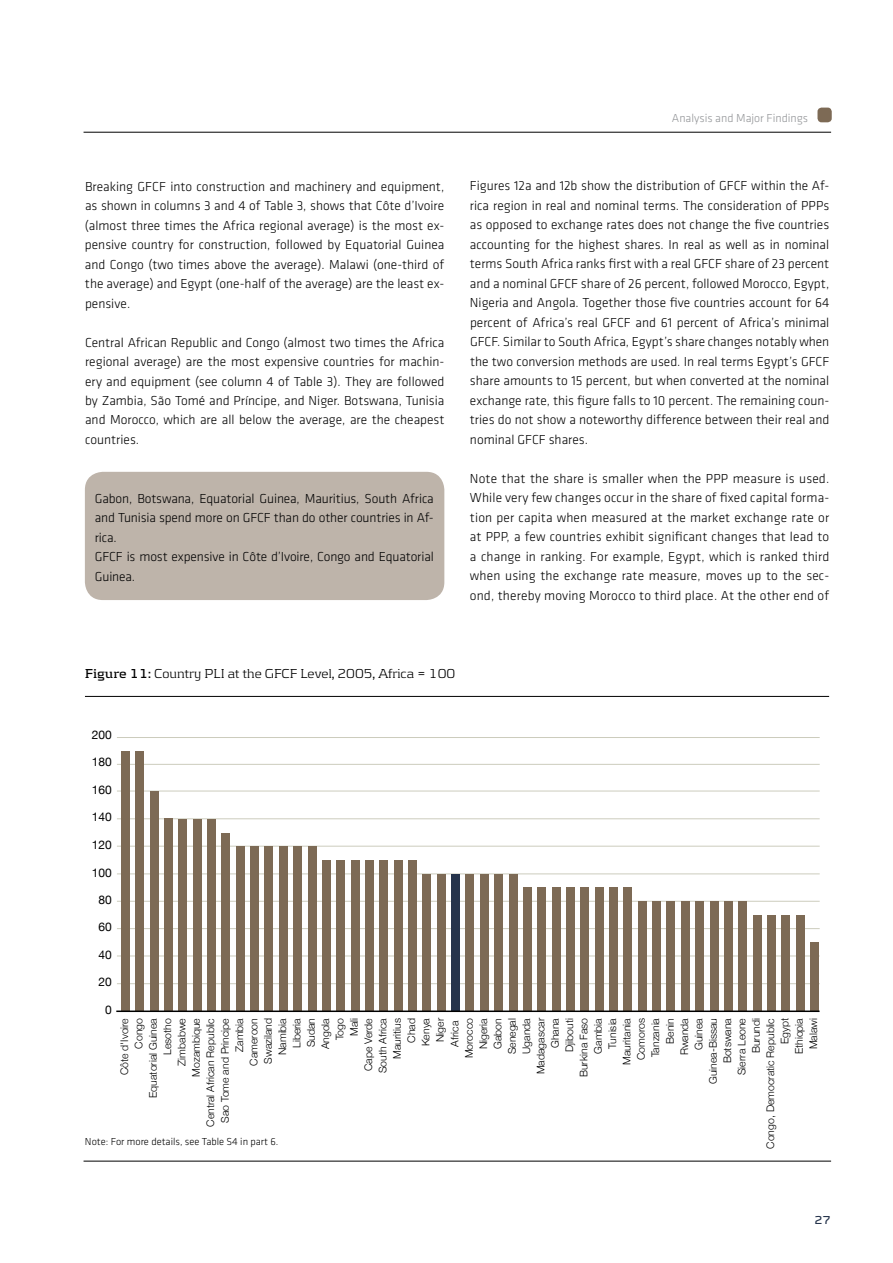
<style>
.page{position:relative;width:893px;height:1263px;background:#fff}
.page>*{position:absolute;margin:0;border:0;box-sizing:border-box;transform-origin:0 0}
.t1{font:300 13.5px/19.5px "Klavika";color:#000;text-align:justify}
.t2{font:300 13.5px "Kontrapunkt";color:#000}
.t3{font:12px "Helvetica Neue";color:#000}
.t4{font:300 12px "Klavika";color:#939598}
.t5{font:700 12px "Kontrapunkt";color:#26344c}
.t6{font:300 10.5px/14.4px "Helvetica Neue";color:#000;text-align:right}
.t7{font:300 10.5px "Klavika";color:#000}
.s1{font-weight:700}
</style>
<div class="page">
<hr style="left:84px;top:1161px;width:747px;height:1px;background:#000">
<hr style="left:84px;top:132px;width:747px;height:1px;background:#000">
<div style="left:817px;top:108px;width:15px;height:14px;background:#7d6a55;border-radius:4px"></div>
<div style="left:85px;top:472px;width:359px;height:128px;background:#beb4aa;border-radius:18px"></div>
<hr style="left:85px;top:696px;width:744px;height:1px;background:#000">
<hr style="left:117px;top:983px;width:702px;height:1px;background:#ccccbd">
<hr style="left:117px;top:955px;width:702px;height:1px;background:#ccccbd">
<hr style="left:117px;top:928px;width:702px;height:1px;background:#ccccbd">
<hr style="left:117px;top:901px;width:702px;height:1px;background:#ccccbd">
<hr style="left:117px;top:873px;width:702px;height:1px;background:#ccccbd">
<hr style="left:117px;top:846px;width:702px;height:1px;background:#ccccbd">
<hr style="left:117px;top:818px;width:702px;height:1px;background:#ccccbd">
<hr style="left:117px;top:791px;width:702px;height:1px;background:#ccccbd">
<hr style="left:117px;top:764px;width:702px;height:1px;background:#ccccbd">
<hr style="left:117px;top:737px;width:702px;height:1px;background:#ccccbd">
<div style="left:121px;top:751px;width:9px;height:260px;background:#7d6a55"></div>
<div style="left:136px;top:751px;width:8px;height:260px;background:#7d6a55"></div>
<div style="left:150px;top:791px;width:8px;height:220px;background:#7d6a55"></div>
<div style="left:164px;top:819px;width:9px;height:192px;background:#7d6a55"></div>
<div style="left:179px;top:819px;width:8px;height:192px;background:#7d6a55"></div>
<div style="left:193px;top:819px;width:8px;height:192px;background:#7d6a55"></div>
<div style="left:207px;top:819px;width:9px;height:192px;background:#7d6a55"></div>
<div style="left:222px;top:833px;width:8px;height:178px;background:#7d6a55"></div>
<div style="left:236px;top:846px;width:8px;height:165px;background:#7d6a55"></div>
<div style="left:250px;top:846px;width:9px;height:165px;background:#7d6a55"></div>
<div style="left:265px;top:846px;width:8px;height:165px;background:#7d6a55"></div>
<div style="left:279px;top:846px;width:9px;height:165px;background:#7d6a55"></div>
<div style="left:293px;top:846px;width:9px;height:165px;background:#7d6a55"></div>
<div style="left:308px;top:846px;width:8px;height:165px;background:#7d6a55"></div>
<div style="left:322px;top:860px;width:9px;height:151px;background:#7d6a55"></div>
<div style="left:336px;top:860px;width:9px;height:151px;background:#7d6a55"></div>
<div style="left:351px;top:860px;width:8px;height:151px;background:#7d6a55"></div>
<div style="left:365px;top:860px;width:9px;height:151px;background:#7d6a55"></div>
<div style="left:380px;top:860px;width:8px;height:151px;background:#7d6a55"></div>
<div style="left:394px;top:860px;width:8px;height:151px;background:#7d6a55"></div>
<div style="left:408px;top:860px;width:9px;height:151px;background:#7d6a55"></div>
<div style="left:423px;top:874px;width:8px;height:137px;background:#7d6a55"></div>
<div style="left:437px;top:874px;width:8px;height:137px;background:#7d6a55"></div>
<div style="left:451px;top:874px;width:9px;height:137px;background:#26344c"></div>
<div style="left:466px;top:874px;width:8px;height:137px;background:#7d6a55"></div>
<div style="left:480px;top:874px;width:9px;height:137px;background:#7d6a55"></div>
<div style="left:494px;top:874px;width:9px;height:137px;background:#7d6a55"></div>
<div style="left:509px;top:874px;width:8px;height:137px;background:#7d6a55"></div>
<div style="left:523px;top:888px;width:9px;height:123px;background:#7d6a55"></div>
<div style="left:537px;top:888px;width:9px;height:123px;background:#7d6a55"></div>
<div style="left:552px;top:888px;width:8px;height:123px;background:#7d6a55"></div>
<div style="left:566px;top:888px;width:9px;height:123px;background:#7d6a55"></div>
<div style="left:581px;top:888px;width:8px;height:123px;background:#7d6a55"></div>
<div style="left:595px;top:888px;width:8px;height:123px;background:#7d6a55"></div>
<div style="left:609px;top:888px;width:9px;height:123px;background:#7d6a55"></div>
<div style="left:624px;top:888px;width:8px;height:123px;background:#7d6a55"></div>
<div style="left:638px;top:901px;width:8px;height:110px;background:#7d6a55"></div>
<div style="left:652px;top:901px;width:9px;height:110px;background:#7d6a55"></div>
<div style="left:667px;top:901px;width:8px;height:110px;background:#7d6a55"></div>
<div style="left:681px;top:901px;width:8px;height:110px;background:#7d6a55"></div>
<div style="left:695px;top:901px;width:9px;height:110px;background:#7d6a55"></div>
<div style="left:710px;top:901px;width:8px;height:110px;background:#7d6a55"></div>
<div style="left:724px;top:901px;width:9px;height:110px;background:#7d6a55"></div>
<div style="left:738px;top:901px;width:9px;height:110px;background:#7d6a55"></div>
<div style="left:753px;top:915px;width:8px;height:96px;background:#7d6a55"></div>
<div style="left:767px;top:915px;width:9px;height:96px;background:#7d6a55"></div>
<div style="left:781px;top:915px;width:9px;height:96px;background:#7d6a55"></div>
<div style="left:796px;top:915px;width:8px;height:96px;background:#7d6a55"></div>
<div style="left:810px;top:942px;width:9px;height:69px;background:#7d6a55"></div>
<hr style="left:117px;top:1010px;width:702px;height:2px;background:#000">
<p class="t1" style="left:85px;top:177px;width:361px">Breaking GFCF into construction and machinery and equipment, as shown in columns 3 and 4 of Table 3, shows that Côte d’Ivoire (almost three times the Africa regional average) is the most ex&shy;pensive country for construction, followed by Equatorial Guinea and Congo (two times above the average). Malawi (one-third of the average) and Egypt (one-half of the average) are the least ex&shy;pensive.</p>
<p class="t1" style="left:85px;top:332px;width:361px">Central African Republic and Congo (almost two times the Africa regional average) are the most expensive countries for machin&shy;ery and equipment (see column 4 of Table 3). They are followed by Zambia, São Tomé and Príncipe, and Niger. Botswana, Tunisia and Morocco, which are all below the average, are the cheapest countries.</p>
<p class="t1" style="left:95px;top:489px;width:340px;text-align:left">Gabon, Botswana, Equatorial Guinea, Mauritius, South Africa and Tunisia spend more on GFCF than do other countries in Af&shy;rica.<br>GFCF is most expensive in Côte d’Ivoire, Congo and Equatorial Guinea.</p>
<p class="t4" style="left:672px;top:111px;width:138px">Analysis and Major Findings</p>
<p class="t1" style="left:470px;top:176px;width:361px">Figures 12a and 12b show the distribution of GFCF within the Af&shy;rica region in real and nominal terms. The consideration of PPPs as opposed to exchange rates does not change the five countries accounting for the highest shares. In real as well as in nominal terms South Africa ranks first with a real GFCF share of 23 percent and a nominal GFCF share of 26 percent, followed Morocco, Egypt, Nigeria and Angola. Together those five countries account for 64 percent of Africa’s real GFCF and 61 percent of Africa’s minimal GFCF. Similar to South Africa, Egypt’s share changes notably when the two conversion methods are used. In real terms Egypt’s GFCF share amounts to 15 percent, but when converted at the nominal exchange rate, this figure falls to 10 percent. The remaining coun&shy;tries do not show a noteworthy difference between their real and nominal GFCF shares.</p>
<p class="t1" style="left:470px;top:469px;width:361px">Note that the share is smaller when the PPP measure is used.<br>While very few changes occur in the share of fixed capital forma&shy;tion per capita when measured at the market exchange rate or at PPP, a few countries exhibit significant changes that lead to a change in ranking. For example, Egypt, which is ranked third when using the exchange rate measure, moves up to the sec&shy;ond, thereby moving Morocco to third place. At the other end of</p>
<p class="t2" style="left:85px;top:665px;width:372px"><span class="s1">Figure 11:</span> Country PLI at the GFCF Level, 2005, Africa = 100</p>
<p class="t3" style="left:92px;top:727px;width:22px">200</p>
<p class="t3" style="left:92px;top:754px;width:22px">180</p>
<p class="t3" style="left:92px;top:783px;width:22px">160</p>
<p class="t3" style="left:92px;top:810px;width:22px">140</p>
<p class="t3" style="left:92px;top:838px;width:22px">120</p>
<p class="t3" style="left:92px;top:865px;width:22px">100</p>
<p class="t3" style="left:98px;top:892px;width:15px">80</p>
<p class="t3" style="left:98px;top:920px;width:15px">60</p>
<p class="t3" style="left:98px;top:947px;width:15px">40</p>
<p class="t3" style="left:98px;top:975px;width:15px">20</p>
<p class="t3" style="left:105px;top:1003px;width:8px">0</p>
<p class="t6" style="left:117px;top:1149px;width:132px;rotate:-90deg">Côte d'Ivoire<br>Congo<br>Equatorial Guinea<br>Lesotho<br>Zimbabwe<br>Mozambique<br>Central African Republic<br>Sao Tome and Principe<br>Zambia<br>Cameroon<br>Swaziland<br>Namibia<br>Liberia<br>Sudan<br>Angola<br>Togo<br>Mali<br>Cape Verde<br>South Africa<br>Mauritius<br>Chad<br>Kenya<br>Niger<br>Africa<br>Morocco<br>Nigeria<br>Gabon<br>Senegal<br>Uganda<br>Madagascar<br>Ghana<br>Djibouti<br>Burkina Faso<br>Gambia<br>Tunisia<br>Mauritania<br>Comoros<br>Tanzania<br>Benin<br>Rwanda<br>Guinea<br>Guinea-Bissau<br>Botswana<br>Sierra Leone<br>Burundi<br>Congo, Democratic Republic<br>Egypt<br>Ethiopia<br>Malawi</p>
<p class="t7" style="left:85px;top:1136px;width:195px">Note: For more details, see Table S4 in part 6.</p>
<p class="t5" style="left:814px;top:1213px;width:18px">27</p>
</div>
